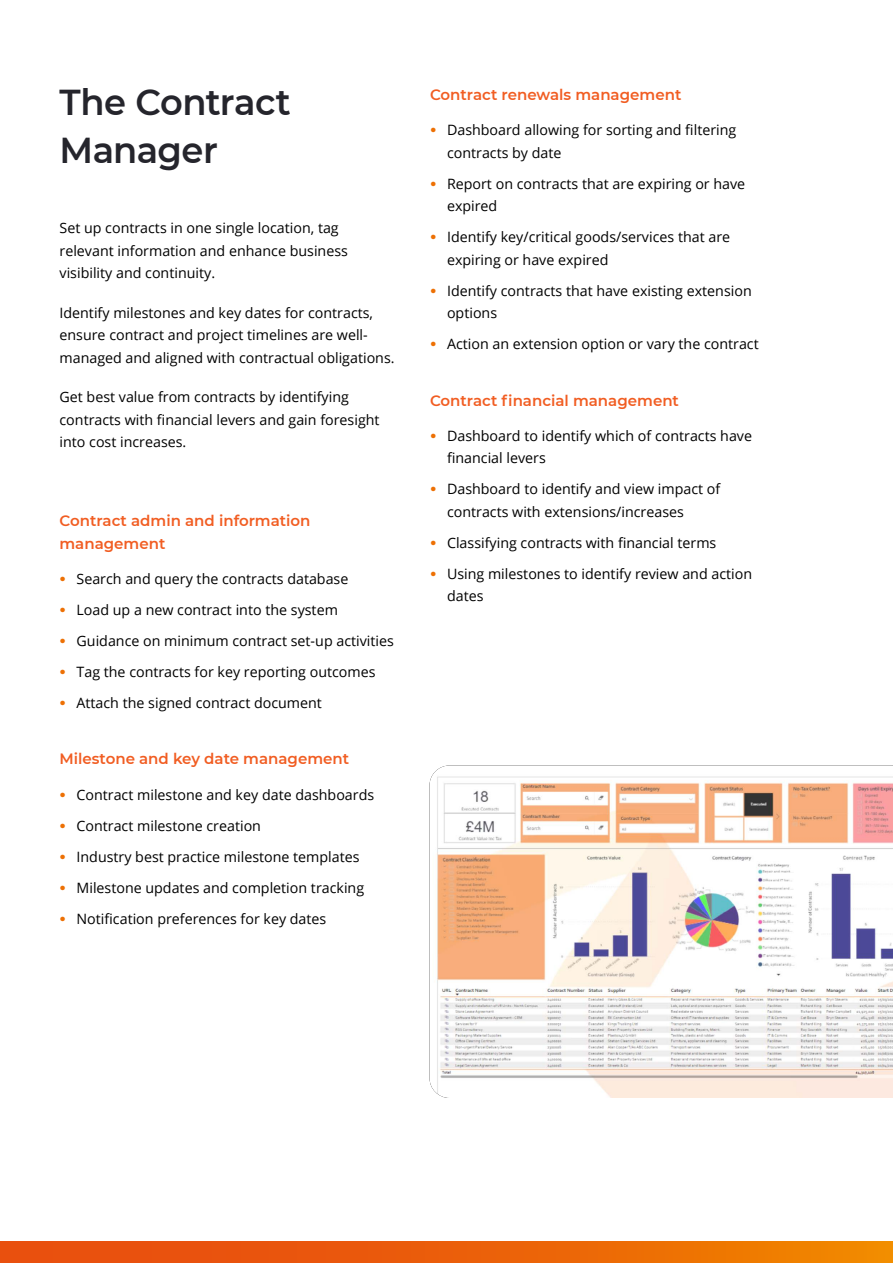
<style>
.page{position:relative;width:893px;height:1263px;background:#fff}
.page>*{position:absolute;margin:0;border:0;box-sizing:border-box;transform-origin:0 0}
.t1{font:600 36px/48px "Montserrat";letter-spacing:-.015em;color:#25252c}
.t2{font:600 15px/22.5px "Montserrat";color:#f15d22}
.t3{font:14.25px/22.5px "Open Sans";color:#000}
.s1{font-family:"Montserrat";font-weight:700;font-size:18px;color:#ed7004}
</style>
<div class="page">
<div style="left:0;top:1242px;width:893px;height:21px;background:linear-gradient(to right,#e74511,#f08200)"></div>
<img style="left:429px;top:765px;width:464px;height:333px">
<h1 class="t1" style="left:60px;top:76px;width:233px">The Contract<br>Manager</h1>
<p class="t3" style="left:60px;top:216px;width:290px">Set up contracts in one single location, tag relevant information and enhance business visibility and continuity.</p>
<p class="t3" style="left:60px;top:301px;width:337px">Identify milestones and key dates for contracts, ensure contract and project timelines are well&shy;managed and aligned with contractual obligations.</p>
<p class="t3" style="left:60px;top:385px;width:322px">Get best value from contracts by identifying contracts with financial levers and gain foresight into cost increases.</p>
<p class="t2" style="left:60px;top:509px;width:252px">Contract admin and information management</p>
<p class="t3" style="left:60px;top:567px;width:290px"><span class="s1">•</span> Search and query the contracts database</p>
<p class="t3" style="left:60px;top:598px;width:280px"><span class="s1">•</span> Load up a new contract into the system</p>
<p class="t3" style="left:60px;top:629px;width:336px"><span class="s1">•</span> Guidance on minimum contract set-up activities</p>
<p class="t3" style="left:60px;top:660px;width:318px"><span class="s1">•</span> Tag the contracts for key reporting outcomes</p>
<p class="t3" style="left:60px;top:691px;width:264px"><span class="s1">•</span> Attach the signed contract document</p>
<p class="t2" style="left:60px;top:747px;width:291px">Milestone and key date management</p>
<p class="t3" style="left:60px;top:783px;width:316px"><span class="s1">•</span> Contract milestone and key date dashboards</p>
<p class="t3" style="left:60px;top:814px;width:203px"><span class="s1">•</span> Contract milestone creation</p>
<p class="t3" style="left:60px;top:845px;width:302px"><span class="s1">•</span> Industry best practice milestone templates</p>
<p class="t3" style="left:60px;top:876px;width:306px"><span class="s1">•</span> Milestone updates and completion tracking</p>
<p class="t3" style="left:60px;top:907px;width:268px"><span class="s1">•</span> Notification preferences for key dates</p>
<p class="t2" style="left:430px;top:83px;width:253px">Contract renewals management</p>
<p class="t3" style="left:447px;top:118px;width:291px;text-indent:-17px"><span class="s1">•</span> Dashboard allowing for sorting and filtering contracts by date</p>
<p class="t3" style="left:447px;top:172px;width:300px;text-indent:-17px"><span class="s1">•</span> Report on contracts that are expiring or have expired</p>
<p class="t3" style="left:447px;top:225px;width:285px;text-indent:-17px"><span class="s1">•</span> Identify key/critical goods/services that are expiring or have expired</p>
<p class="t3" style="left:447px;top:279px;width:306px;text-indent:-17px"><span class="s1">•</span> Identify contracts that have existing extension options</p>
<p class="t3" style="left:430px;top:332px;width:330px"><span class="s1">•</span> Action an extension option or vary the contract</p>
<p class="t2" style="left:430px;top:388px;width:250px">Contract financial management</p>
<p class="t3" style="left:447px;top:424px;width:307px;text-indent:-17px"><span class="s1">•</span> Dashboard to identify which of contracts have financial levers</p>
<p class="t3" style="left:447px;top:478px;width:275px;text-indent:-17px"><span class="s1">•</span> Dashboard to identify and view impact of contracts with extensions/increases</p>
<p class="t3" style="left:430px;top:531px;width:288px"><span class="s1">•</span> Classifying contracts with financial terms</p>
<p class="t3" style="left:447px;top:562px;width:307px;text-indent:-17px"><span class="s1">•</span> Using milestones to identify review and action dates</p>
</div>
